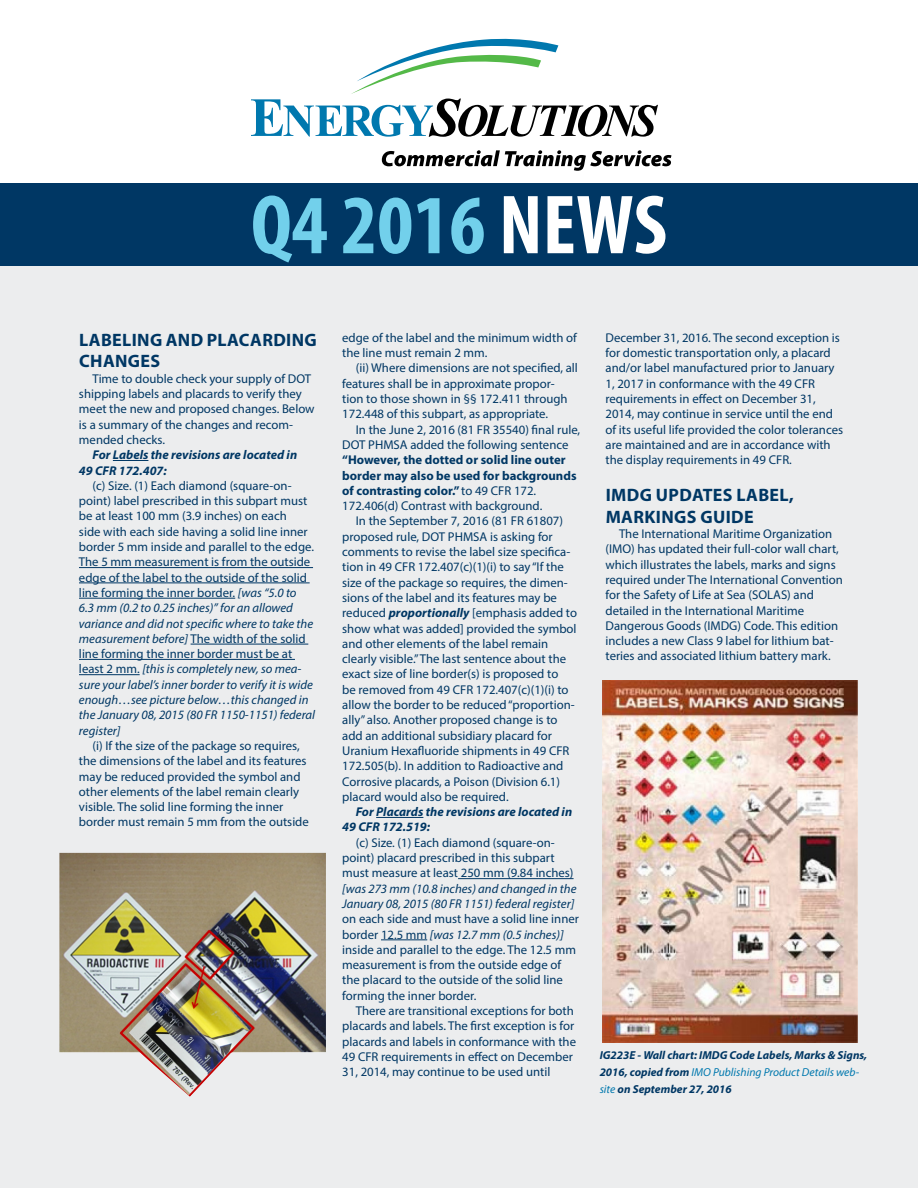
<style>
.page{position:relative;width:918px;height:1188px;background:#fff}
.page>*{position:absolute;margin:0;border:0;box-sizing:border-box;transform-origin:0 0}
.t1{font:700 condensed 84.6px "Myriad Pro";color:#72d0eb}
.t2{font:700 18px/21.6px "Myriad Pro";letter-spacing:.02em;color:#003764}
.t3{font:12.75px/15.3px "Myriad Pro";color:#003764}
.t4{font:700 12.75px/15.3px "Myriad Pro";color:#003764}
.t5{font:italic 700 12.75px/15.3px "Myriad Pro";color:#003764}
.t6{font:italic 12.75px/15.3px "Myriad Pro";color:#003764}
.t7{font:italic 700 11.55px/17px "Myriad Pro";color:#003764}
.s1{color:#fff}
.s2{font-style:italic}
.s3{font-weight:400}
.s4{font-weight:700;font-style:italic}
.s5{font-weight:400;color:#0078ae}
</style>
<div class="page">
<div style="left:0;top:256px;width:918px;height:932px;background:#ecedee"></div>
<div style="left:0;top:183px;width:918px;height:83px;background:#003764"></div>
<svg style="left:251px;top:38px;width:407px;height:99px"></svg>
<svg style="left:382px;top:150px;width:290px;height:21px"></svg>
<hr style="left:113px;top:460px;width:35px;height:1px;background:#003764">
<hr style="left:79px;top:567px;width:234px;height:1px;background:#003764">
<hr style="left:79px;top:583px;width:231px;height:1px;background:#003764">
<hr style="left:79px;top:598px;width:156px;height:1px;background:#003764">
<hr style="left:191px;top:644px;width:117px;height:1px;background:#003764">
<hr style="left:79px;top:659px;width:216px;height:1px;background:#003764">
<hr style="left:79px;top:674px;width:61px;height:1px;background:#003764">
<hr style="left:376px;top:817px;width:47px;height:1px;background:#003764">
<hr style="left:458px;top:878px;width:116px;height:1px;background:#003764">
<hr style="left:381px;top:940px;width:46px;height:1px;background:#003764">
<img style="left:59px;top:853px;width:267px;height:244px">
<img style="left:603px;top:680px;width:255px;height:362px">
<h1 class="t1" style="left:251px;top:172px;width:418px">Q4 2016 <span class="s1">NEWS</span></h1>
<h2 class="t2" style="left:79px;top:328px;width:239px">LABELING AND PLACARDING<br>CHANGES</h2>
<p class="t3" style="left:79px;top:371px;width:237px;text-indent:14px">Time to double check your supply of DOT shipping labels and placards to verify they meet the new and proposed changes. Below is a summary of the changes and recom&shy;mended checks.</p>
<p class="t5" style="left:79px;top:447px;width:220px;text-indent:14px">For Labels the revisions are located in<br>49 CFR 172.407:</p>
<p class="t3" style="left:79px;top:478px;width:238px;text-indent:14px">(c) Size. (1) Each diamond (square-on&shy;point) label prescribed in this subpart must be at least 100 mm (3.9 inches) on each<br>side with each side having a solid line inner border 5 mm inside and parallel to the edge.<br>The 5 mm measurement is from the outside edge of the label to the outside of the solid line forming the inner border. <span class="s2">[was “5.0 to<br>6.3 mm (0.2 to 0.25 inches)” for an allowed variance and did not specific where to take the measurement before]</span> The width of the solid line forming the inner border must be at least 2 mm. <span class="s2">[this is completely new, so mea&shy;sure your label’s inner border to verify it is wide enough…see picture below…this changed in the January 08, 2015 (80 FR 1150-1151) federal register]</span></p>
<p class="t3" style="left:79px;top:738px;width:231px;text-indent:14px">(i) If the size of the package so requires, the dimensions of the label and its features may be reduced provided the symbol and other elements of the label remain clearly visible. The solid line forming the inner border must remain 5 mm from the outside</p>
<p class="t3" style="left:342px;top:330px;width:236px">edge of the label and the minimum width of the line must remain 2 mm.</p>
<p class="t3" style="left:342px;top:360px;width:237px;text-indent:14px">(ii) Where dimensions are not specified, all features shall be in approximate propor&shy;tion to those shown in §§ 172.411 through 172.448 of this subpart, as appropriate.</p>
<p class="t3" style="left:342px;top:422px;width:240px;text-indent:14px">In the June 2, 2016 (81 FR 35540) final rule,<br>DOT PHMSA added the following sentence</p>
<p class="t4" style="left:342px;top:452px;width:236px">“However, the dotted or solid line outer border may also be used for backgrounds of contrasting color.” <span class="s3">to 49 CFR 172.<br>172.406(d) Contrast with background.</span></p>
<p class="t3" style="left:342px;top:513px;width:236px;text-indent:14px">In the September 7, 2016 (81 FR 61807) proposed rule, DOT PHMSA is asking for comments to revise the label size specifica&shy;tion in 49 CFR 172.407(c)(1)(i) to say “If the size of the package so requires, the dimen&shy;sions of the label and its features may be reduced <span class="s4">proportionally</span> [emphasis added to show what was added] provided the symbol and other elements of the label remain clearly visible.” The last sentence about the exact size of line border(s) is proposed to<br>be removed from 49 CFR 172.407(c)(1)(i) to allow the border to be reduced “proportion&shy;ally” also. Another proposed change is to add an additional subsidiary placard for Uranium Hexafluoride shipments in 49 CFR 172.505(b). In addition to Radioactive and Corrosive placards, a Poison (Division 6.1) placard would also be required.</p>
<p class="t5" style="left:342px;top:804px;width:231px;text-indent:14px">For Placards the revisions are located in<br>49 CFR 172.519:</p>
<p class="t3" style="left:342px;top:835px;width:233px;text-indent:14px">(c) Size. (1) Each diamond (square-on&shy;point) placard prescribed in this subpart must measure at least 250 mm (9.84 inches)</p>
<p class="t6" style="left:342px;top:881px;width:236px">[was 273 mm (10.8 inches) and changed in the<br>January 08, 2015 (80 FR 1151) federal register]</p>
<p class="t3" style="left:342px;top:911px;width:238px">on each side and must have a solid line inner border 12.5 mm <span class="s2">[was 12.7 mm (0.5 inches)] </span>inside and parallel to the edge. The 12.5 mm measurement is from the outside edge of the placard to the outside of the solid line forming the inner border.</p>
<p class="t3" style="left:342px;top:1003px;width:235px;text-indent:14px">There are transitional exceptions for both placards and labels. The first exception is for placards and labels in conformance with the 49 CFR requirements in effect on December 31, 2014, may continue to be used until</p>
<p class="t3" style="left:606px;top:330px;width:239px">December 31, 2016. The second exception is for domestic transportation only, a placard and/or label manufactured prior to January 1, 2017 in conformance with the 49 CFR requirements in effect on December 31, 2014, may continue in service until the end of its useful life provided the color tolerances are maintained and are in accordance with the display requirements in 49 CFR.</p>
<h2 class="t2" style="left:606px;top:484px;width:189px">IMDG UPDATES LABEL,<br>MARKINGS GUIDE</h2>
<p class="t3" style="left:606px;top:526px;width:239px;text-indent:14px">The International Maritime Organization (IMO) has updated their full-color wall chart, which illustrates the labels, marks and signs required under The International Convention for the Safety of Life at Sea (SOLAS) and detailed in the International Maritime Dangerous Goods (IMDG) Code. This edition includes a new Class 9 label for lithium bat&shy;teries and associated lithium battery mark.</p>
<p class="t7" style="left:600px;top:1046px;width:269px">IG223E - Wall chart: IMDG Code Labels, Marks &amp; Signs,<br>2016, copied from <span class="s5">IMO Publishing Product Details web&shy;site</span> on September 27, 2016</p>
</div>
